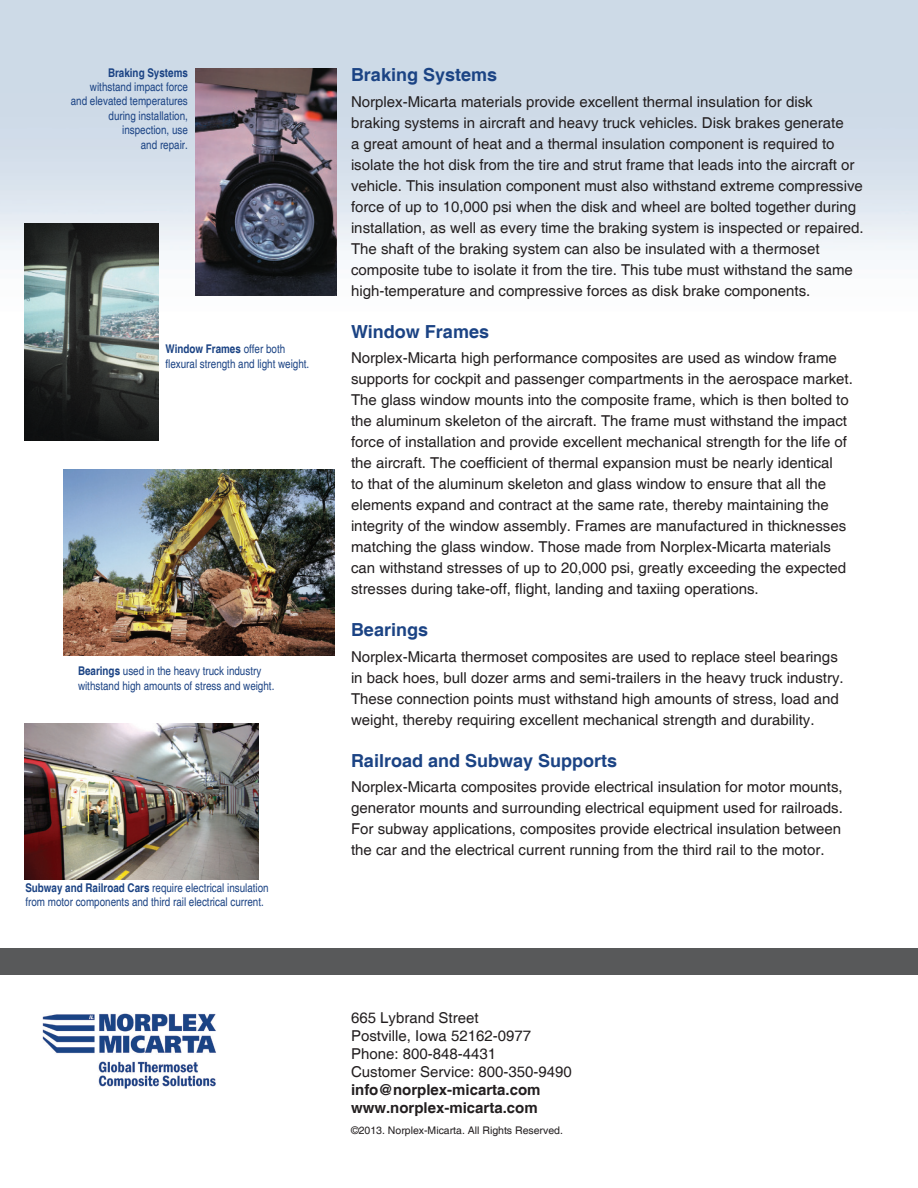
<style>
.page{position:relative;width:918px;height:1188px;background:#fff}
.page>*{position:absolute;margin:0;border:0;box-sizing:border-box;transform-origin:0 0}
.t1{font:700 18px "Helvetica";color:#1b4384}
.t2{font:15px/21px "Helvetica";color:#231f20}
.t3{font:700 15px/18px "Helvetica";color:#231f20}
.t4{font:condensed 12px/14.4px "Helvetica";color:#1b4384}
.t5{font:700 condensed 12px "Helvetica";color:#1b4384}
.t6{font:10.5px "Helvetica";color:#231f20}
.s1{font-weight:700}
</style>
<div class="page">
<img style="left:0;top:0;width:918px;height:326px">
<img style="left:25px;top:223px;width:134px;height:217px">
<div style="left:0;top:948px;width:918px;height:27px;background:#58595a"></div>
<img style="left:42px;top:1013px;width:174px;height:76px">
<img style="left:25px;top:723px;width:234px;height:156px">
<img style="left:195px;top:69px;width:141px;height:227px">
<img style="left:63px;top:469px;width:271px;height:187px">
<p class="t5" style="left:108px;top:65px;width:81px">Braking Systems</p>
<p class="t4" style="left:71px;top:80px;width:119px;text-align:right">withstand impact force and elevated temperatures during installation, inspection, use<br>and repair.</p>
<p class="t4" style="left:165px;top:342px;width:145px"><span class="s1">Window Frames</span> offer both flexural strength and light weight.</p>
<p class="t4" style="left:78px;top:664px;width:198px"><span class="s1">Bearings</span> used in the heavy truck industry withstand high amounts of stress and weight.</p>
<p class="t4" style="left:25px;top:880px;width:245px"><span class="s1">Subway and Railroad Cars</span> require electrical insulation from motor components and third rail electrical current.</p>
<p class="t1" style="left:351px;top:64px;width:148px">Braking Systems</p>
<p class="t2" style="left:351px;top:91px;width:514px">Norplex-Micarta materials provide excellent thermal insulation for disk braking systems in aircraft and heavy truck vehicles. Disk brakes generate<br>a great amount of heat and a thermal insulation component is required to isolate the hot disk from the tire and strut frame that leads into the aircraft or vehicle. This insulation component must also withstand extreme compressive force of up to 10,000 psi when the disk and wheel are bolted together during installation, as well as every time the braking system is inspected or repaired.<br>The shaft of the braking system can also be insulated with a thermoset composite tube to isolate it from the tire. This tube must withstand the same high-temperature and compressive forces as disk brake components.</p>
<p class="t1" style="left:351px;top:320px;width:140px">Window Frames</p>
<p class="t2" style="left:351px;top:348px;width:503px">Norplex-Micarta high performance composites are used as window frame supports for cockpit and passenger compartments in the aerospace market.<br>The glass window mounts into the composite frame, which is then bolted to the aluminum skeleton of the aircraft. The frame must withstand the impact force of installation and provide excellent mechanical strength for the life of the aircraft. The coefficient of thermal expansion must be nearly identical<br>to that of the aluminum skeleton and glass window to ensure that all the elements expand and contract at the same rate, thereby maintaining the integrity of the window assembly. Frames are manufactured in thicknesses matching the glass window. Those made from Norplex-Micarta materials can withstand stresses of up to 20,000 psi, greatly exceeding the expected stresses during take-off, flight, landing and taxiing operations.</p>
<p class="t1" style="left:351px;top:619px;width:79px">Bearings</p>
<p class="t2" style="left:351px;top:646px;width:494px">Norplex-Micarta thermoset composites are used to replace steel bearings in back hoes, bull dozer arms and semi-trailers in the heavy truck industry.<br>These connection points must withstand high amounts of stress, load and weight, thereby requiring excellent mechanical strength and durability.</p>
<p class="t1" style="left:351px;top:749px;width:268px">Railroad and Subway Supports</p>
<p class="t2" style="left:351px;top:777px;width:493px;text-align:justify">Norplex-Micarta composites provide electrical insulation for motor mounts, generator mounts and surrounding electrical equipment used for railroads.<br>For subway applications, composites provide electrical insulation between the car and the electrical current running from the third rail to the motor.</p>
<p class="t2" style="left:351px;top:1009px;width:222px;line-height:18px">665 Lybrand Street<br>Postville, Iowa 52162-0977<br>Phone: 800-848-4431<br>Customer Service: 800-350-9490</p>
<p class="t3" style="left:351px;top:1081px;width:191px">info@norplex-micarta.com www.norplex-micarta.com</p>
<p class="t6" style="left:351px;top:1124px;width:213px">©2013. Norplex-Micarta. All Rights Reserved.</p>
</div>
